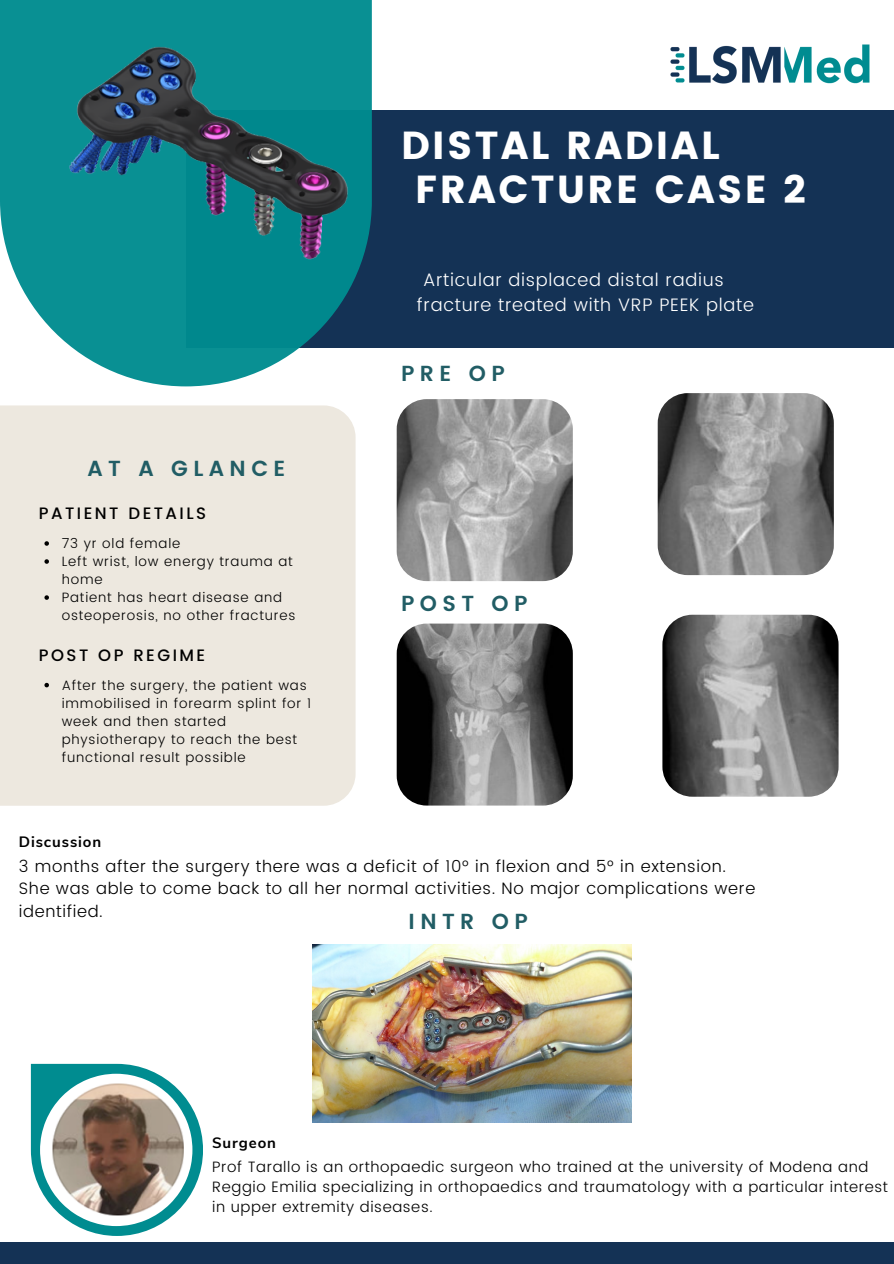
<style>
.page{position:relative;width:894px;height:1264px;background:#fff}
.page>*{position:absolute;margin:0;border:0;box-sizing:border-box;transform-origin:0 0}
.t1{font:39px/44px "Poppins";letter-spacing:.06em;color:#fff}
.t2{font:600 21.75px "Poppins";letter-spacing:.25em;color:#215d65}
.t3{font:300 18px/24.8px "Poppins";letter-spacing:.04em;color:#fff}
.t4{font:300 16.5px/22.5px "Poppins";letter-spacing:.04em;color:#000}
.t5{font:500 16.5px "Poppins";letter-spacing:.15em;color:#000}
.t6{font:300 15px/20.2px "Poppins";letter-spacing:.04em;color:#000}
.t7{font:700 15px "Nunito Sans";letter-spacing:.06em;color:#000}
.t8{font:300 13.5px/18px "Poppins";letter-spacing:.06em;color:#000}
</style>
<div class="page">
<div style="left:186px;top:110px;width:707px;height:237px;background:#143255"></div>
<svg style="left:25px;top:294px;width:347px;height:92px"></svg>
<div style="left:0;top:405px;width:355px;height:400px;background:#ede8df"></div>
<div style="left:0;top:1242px;width:893px;height:21px;background:#143255"></div>
<img style="left:670px;top:45px;width:198px;height:38px">
<svg style="left:31px;top:1063px;width:172px;height:172px"></svg>
<img style="left:40px;top:1073px;width:152px;height:152px">
<img style="left:396px;top:399px;width:176px;height:182px;border-radius:30px">
<img style="left:662px;top:614px;width:176px;height:182px;border-radius:30px">
<img style="left:396px;top:623px;width:176px;height:182px;border-radius:30px">
<img style="left:657px;top:393px;width:176px;height:182px;border-radius:30px">
<img style="left:312px;top:944px;width:319px;height:178px">
<svg style="left:44px;top:541px;width:5px;height:4px"></svg>
<svg style="left:44px;top:559px;width:5px;height:5px"></svg>
<svg style="left:44px;top:595px;width:5px;height:5px"></svg>
<svg style="left:44px;top:683px;width:5px;height:4px"></svg>
<img style="left:0;top:0;width:372px;height:294px">
<p class="t1" style="left:415px;top:123px;width:392px;text-indent:-14px">DISTAL RADIAL<br>FRACTURE CASE 2</p>
<p class="t3" style="left:417px;top:267px;width:338px;text-indent:6px">Articular displaced distal radius fracture treated with VRP PEEK plate</p>
<p class="t2" style="left:87px;top:456px;width:199px">AT A GLANCE</p>
<p class="t5" style="left:39px;top:504px;width:169px">PATIENT DETAILS</p>
<p class="t8" style="left:62px;top:534px;width:120px">73 yr old female</p>
<p class="t8" style="left:62px;top:552px;width:232px">Left wrist, low energy trauma at home</p>
<p class="t8" style="left:62px;top:588px;width:235px">Patient has heart disease and osteoperosis, no other fractures</p>
<p class="t5" style="left:39px;top:645px;width:168px">POST OP REGIME</p>
<p class="t8" style="left:62px;top:676px;width:250px">After the surgery, the patient was immobilised in forearm splint for 1 week and then started physiotherapy to reach the best functional result possible</p>
<p class="t7" style="left:19px;top:831px;width:84px">Discussion</p>
<p class="t2" style="left:401px;top:360px;width:105px">PRE OP</p>
<p class="t2" style="left:401px;top:591px;width:128px">POST OP</p>
<p class="t4" style="left:19px;top:854px;width:737px">3 months after the surgery there was a deficit of 10° in flexion and 5° in extension.<br>She was able to come back to all her normal activities. No major complications were identified.</p>
<p class="t2" style="left:408px;top:908px;width:121px">INTR OP</p>
<p class="t7" style="left:212px;top:1132px;width:65px">Surgeon</p>
<p class="t6" style="left:212px;top:1156px;width:677px">Prof Tarallo is an orthopaedic surgeon who trained at the university of Modena and<br>Reggio Emilia specializing in orthopaedics and traumatology with a particular interest in upper extremity diseases.</p>
</div>
